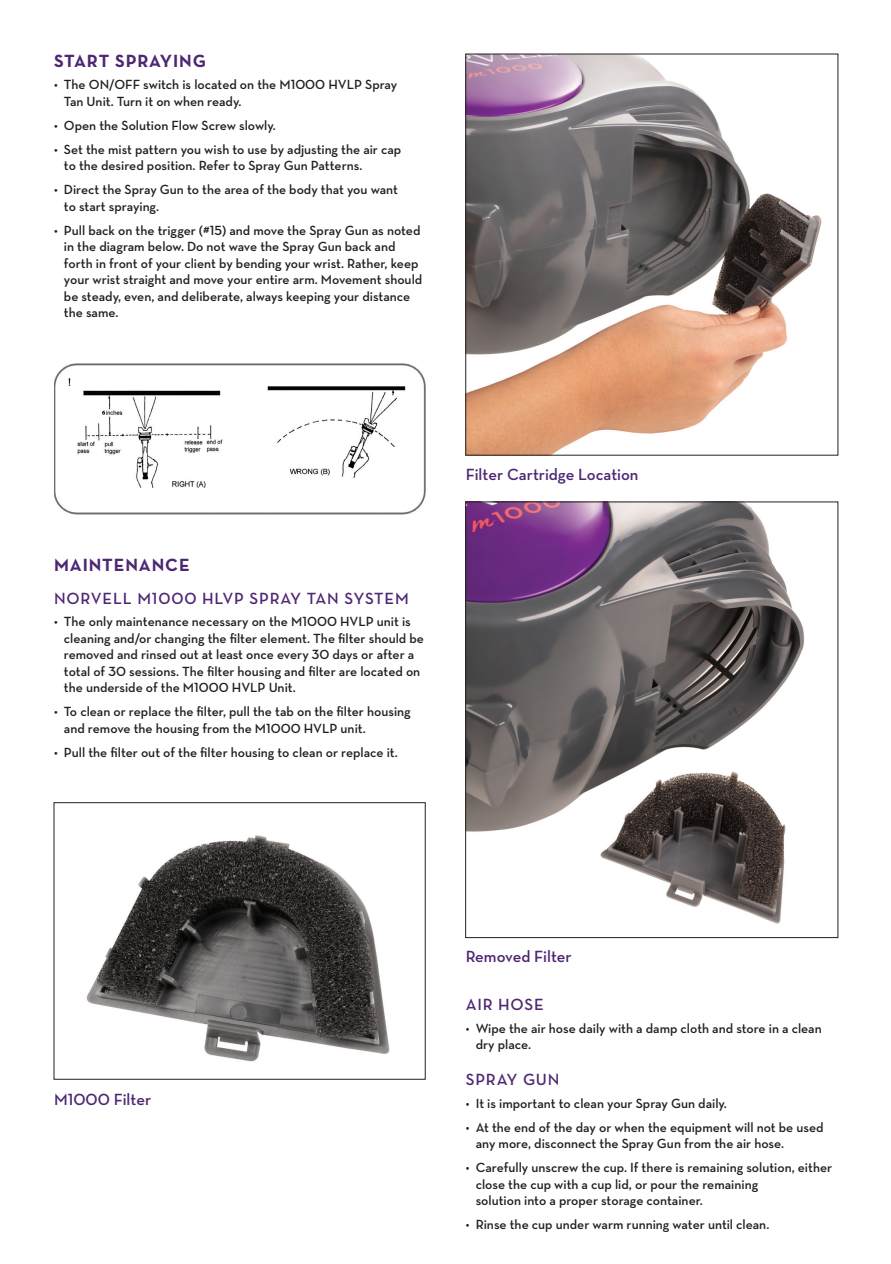
<style>
.page{position:relative;width:891px;height:1264px;background:#fff}
.page>*{position:absolute;margin:0;border:0;box-sizing:border-box;transform-origin:0 0}
.t1{font:700 18px "Neutra Text";letter-spacing:.05em;color:#4e2773}
.t2{font:600 16.5px "Neutra Text";color:#4e2773}
.t3{font:600 16.5px "Neutra Text";letter-spacing:.05em;color:#4e2773}
.t4{font:600 13.5px/16.5px "Neutra Text";color:#231f20}
.s1{font-family:"Neutra Text Demi Alt";font-weight:400}
</style>
<div class="page">
<img style="left:468px;top:56px;width:354px;height:397px">
<img style="left:86px;top:835px;width:304px;height:227px">
<img style="left:54px;top:364px;width:372px;height:150px">
<img style="left:468px;top:504px;width:336px;height:420px">
<p class="t1" style="left:54px;top:49px;width:154px">START SPRAYING</p>
<p class="t4" style="left:64px;top:76px;width:335px;text-indent:-10px">• The ON/OFF switch is located on the M<span class="s1">1000</span> HVLP Spray<br>Tan Unit. Turn it on when ready.</p>
<p class="t4" style="left:54px;top:117px;width:223px">• Open the Solution Flow Screw slowly.</p>
<p class="t4" style="left:64px;top:141px;width:339px;text-indent:-10px">• Set the mist pattern you wish to use by adjusting the air cap to the desired position. Refer to Spray Gun Patterns.</p>
<p class="t4" style="left:64px;top:181px;width:336px;text-indent:-10px">• Direct the Spray Gun to the area of the body that you want to start spraying.</p>
<p class="t4" style="left:64px;top:222px;width:360px;text-indent:-10px">• Pull back on the trigger (#<span class="s1">15</span>) and move the Spray Gun as noted in the diagram below. Do not wave the Spray Gun back and forth in front of your client by bending your wrist. Rather, keep your wrist straight and move your entire arm. Movement should be steady, even, and deliberate, always keeping your distance the same.</p>
<p class="t1" style="left:54px;top:553px;width:137px">MAINTENANCE</p>
<p class="t3" style="left:54px;top:588px;width:356px">NORVELL M<span class="s1">1000</span> HLVP SPRAY TAN SYSTEM</p>
<p class="t4" style="left:64px;top:613px;width:362px;text-indent:-10px">• The only maintenance necessary on the M<span class="s1">1000</span> HVLP unit is cleaning and/or changing the filter element. The filter should be removed and rinsed out at least once every <span class="s1">30</span> days or after a total of <span class="s1">30</span> sessions. The filter housing and filter are located on the underside of the M<span class="s1">1000</span> HVLP Unit.</p>
<p class="t4" style="left:64px;top:703px;width:348px;text-indent:-10px">• To clean or replace the filter, pull the tab on the filter housing and remove the housing from the M<span class="s1">1000</span> HVLP unit.</p>
<p class="t4" style="left:54px;top:744px;width:345px">• Pull the filter out of the filter housing to clean or replace it.</p>
<p class="t2" style="left:466px;top:465px;width:174px">Filter Cartridge Location</p>
<p class="t2" style="left:54px;top:1089px;width:99px">M<span class="s1">1000</span> Filter</p>
<p class="t2" style="left:466px;top:946px;width:108px">Removed Filter</p>
<p class="t2" style="left:466px;top:994px;width:80px">AIR HOSE</p>
<p class="t4" style="left:476px;top:1019px;width:348px;text-indent:-10px">• Wipe the air hose daily with a damp cloth and store in a clean dry place.</p>
<p class="t3" style="left:466px;top:1069px;width:95px">SPRAY GUN</p>
<p class="t4" style="left:466px;top:1094px;width:263px">• It is important to clean your Spray Gun daily.</p>
<p class="t4" style="left:476px;top:1118px;width:349px;text-indent:-10px">• At the end of the day or when the equipment will not be used any more, disconnect the Spray Gun from the air hose.</p>
<p class="t4" style="left:476px;top:1159px;width:358px;text-indent:-10px">• Carefully unscrew the cup. If there is remaining solution, either close the cup with a cup lid, or pour the remaining<br>solution into a proper storage container.</p>
<p class="t4" style="left:466px;top:1216px;width:305px">• Rinse the cup under warm running water until clean.</p>
</div>
